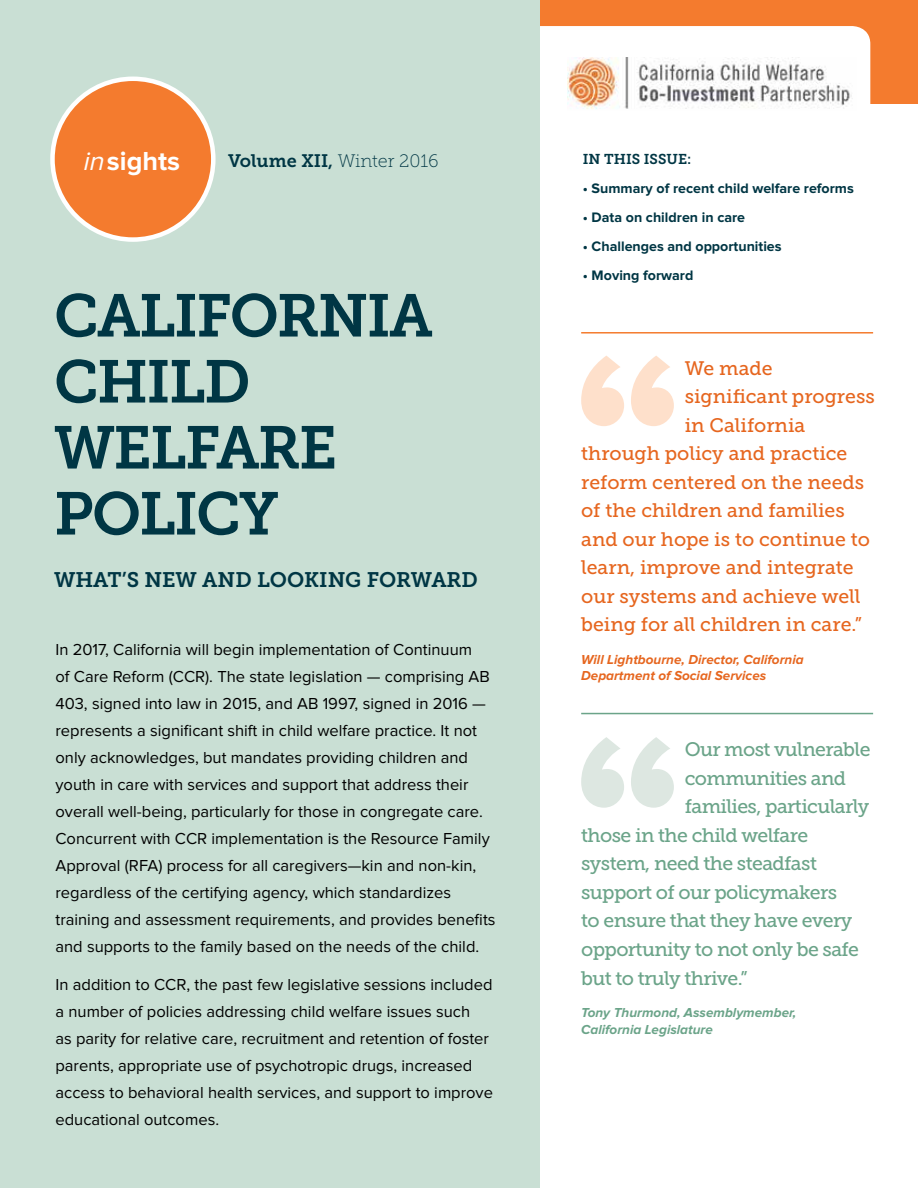
<style>
.page{position:relative;width:918px;height:1188px;background:#fff}
.page>*{position:absolute;margin:0;border:0;box-sizing:border-box;transform-origin:0 0}
.t1{font:60px/66px "Museo Slab 700";letter-spacing:-.03em;color:#003644}
.t2{font:700 27px "Proxima Nova";color:#fff}
.t3{font:21px "Museo Slab 700";color:#003644}
.t4{font:19.5px "Museo Slab 500";color:#e6661f}
.t5{font:19.5px "Museo Slab 500";letter-spacing:-.03em;color:#6ba489}
.t6{font:18px "Museo Slab 700";color:#003644}
.t7{font:16.5px/27px "Proxima Nova";color:#000}
.t8{font:700 14.25px "Proxima Nova";color:#003644}
.t9{font:14.25px "Museo Slab 700";color:#003644}
.t10{font:italic 700 13.5px/16.5px "Proxima Nova";color:#e6661f}
.t11{font:italic 700 13.5px/16.5px "Proxima Nova";color:#6ba489}
.s1{font-weight:400;font-style:italic}
.s2{font-family:"Museo Slab 100"}
</style>
<div class="page">
<div style="left:540px;top:0;width:378px;height:104px;background:#f47b2e"></div>
<div style="left:521px;top:26px;width:349px;height:104px;background:#fff;border-radius:18px"></div>
<div style="left:0;top:0;width:540px;height:1188px;background:#c9dfd4"></div>
<img style="left:568px;top:57px;width:285px;height:52px">
<svg style="left:581px;top:356px;width:93px;height:70px"></svg>
<svg style="left:581px;top:737px;width:93px;height:71px"></svg>
<div style="left:52px;top:79px;width:161px;height:161px;background:#f47b2e;border-radius:50%"></div>
<div style="left:50px;top:77px;width:166px;height:165px;border:4px solid #fff;border-radius:50%"></div>
<hr style="left:581px;top:332px;width:292px;height:2px;background:#f47b2e">
<hr style="left:581px;top:713px;width:292px;height:1px;background:#6ba489">
<h2 class="t2" style="left:84px;top:145px;width:98px"><span class="s1">in</span>sights</h2>
<p class="t6" style="left:228px;top:151px;width:212px">Volume XII, <span class="s2">Winter 2016</span></p>
<h1 class="t1" style="left:54px;top:283px;width:380px">CALIFORNIA<br>CHILD<br>WELFARE<br>POLICY</h1>
<p class="t3" style="left:54px;top:568px;width:426px">WHAT’S NEW AND LOOKING FORWARD</p>
<p class="t7" style="left:56px;top:637px;width:442px">In 2017, California will begin implementation of Continuum<br>of Care Reform (CCR). The state legislation — comprising AB 403, signed into law in 2015, and AB 1997, signed in 2016 — represents a significant shift in child welfare practice. It not only acknowledges, but mandates providing children and youth in care with services and support that address their overall well-being, particularly for those in congregate care.<br>Concurrent with CCR implementation is the Resource Family Approval (RFA) process for all caregivers—kin and non-kin, regardless of the certifying agency, which standardizes training and assessment requirements, and provides benefits and supports to the family based on the needs of the child.</p>
<p class="t7" style="left:56px;top:971px;width:439px">In addition to CCR, the past few legislative sessions included a number of policies addressing child welfare issues such<br>as parity for relative care, recruitment and retention of foster parents, appropriate use of psychotropic drugs, increased access to behavioral health services, and support to improve educational outcomes.</p>
<p class="t9" style="left:583px;top:151px;width:110px">IN THIS ISSUE:</p>
<p class="t8" style="left:583px;top:180px;width:273px">• Summary of recent child welfare reforms</p>
<p class="t8" style="left:583px;top:209px;width:164px">• Data on children in care</p>
<p class="t8" style="left:583px;top:238px;width:200px">• Challenges and opportunities</p>
<p class="t8" style="left:583px;top:267px;width:112px">• Moving forward</p>
<p class="t4" style="left:685px;top:357px;width:89px">We made</p>
<p class="t4" style="left:685px;top:386px;width:192px">significant progress</p>
<p class="t4" style="left:685px;top:414px;width:122px">in California</p>
<p class="t4" style="left:581px;top:443px;width:268px">through policy and practice</p>
<p class="t4" style="left:581px;top:471px;width:285px">reform centered on the needs</p>
<p class="t4" style="left:581px;top:500px;width:265px">of the children and families</p>
<p class="t4" style="left:581px;top:528px;width:290px">and our hope is to continue to</p>
<p class="t4" style="left:581px;top:557px;width:274px">learn, improve and integrate</p>
<p class="t4" style="left:581px;top:585px;width:281px">our systems and achieve well</p>
<p class="t4" style="left:581px;top:614px;width:282px">being for all children in care.”</p>
<p class="t10" style="left:581px;top:652px;width:224px">Will Lightbourne, Director, California<br>Department of Social Services</p>
<p class="t5" style="left:685px;top:739px;width:187px">Our most vulnerable</p>
<p class="t5" style="left:685px;top:767px;width:163px">communities and</p>
<p class="t5" style="left:685px;top:796px;width:186px">families, particularly</p>
<p class="t5" style="left:581px;top:824px;width:229px">those in the child welfare</p>
<p class="t5" style="left:581px;top:853px;width:237px">system, need the steadfast</p>
<p class="t5" style="left:581px;top:881px;width:257px">support of our policymakers</p>
<p class="t5" style="left:581px;top:910px;width:273px">to ensure that they have every</p>
<p class="t5" style="left:581px;top:938px;width:279px">opportunity to not only be safe</p>
<p class="t5" style="left:581px;top:967px;width:168px">but to truly thrive.”</p>
<p class="t11" style="left:581px;top:1005px;width:217px">Tony Thurmond, Assemblymember,<br>California Legislature</p>
</div>
